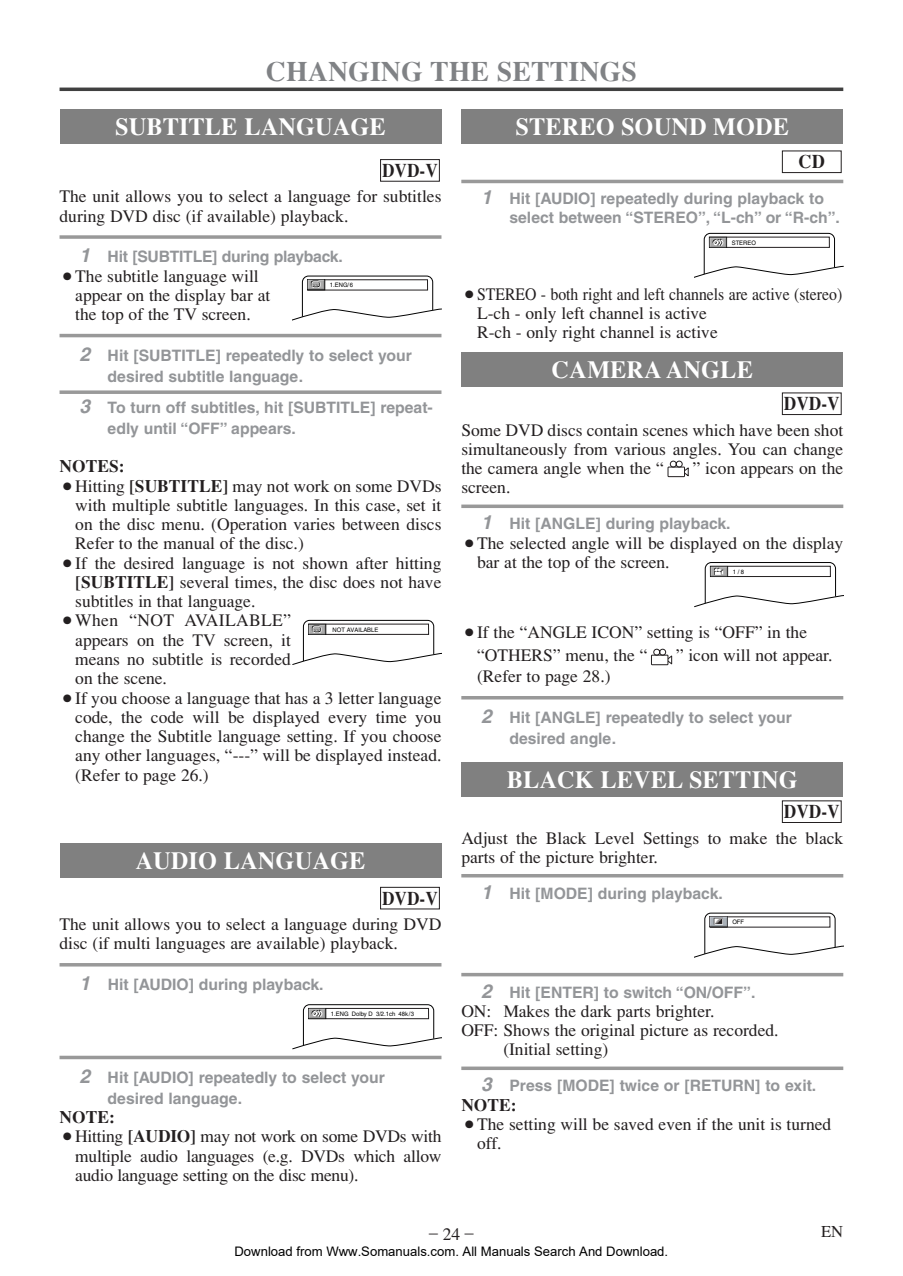
<style>
.page{position:relative;width:903px;height:1276px;background:#fff}
.page>*{position:absolute;margin:0;border:0;box-sizing:border-box;transform-origin:0 0}
.t1{font:700 28px "Times";color:#808285}
.t2{font:700 24.5px "Times";color:#fff}
.t3{font:700 19.25px "Times";color:#231f20;scale:.9 1}
.t4{font:700 19.25px "Times";color:#231f20;scale:.95 1}
.t5{font:17.5px/19.2px "Times";color:#231f20}
.t6{font:17.5px/19.2px "Times";color:#231f20;scale:.9 1}
.t7{font:700 17.5px "Times";color:#231f20}
.t8{font:16.62px "Times";color:#231f20}
.t9{font:700 15.75px/21px "Helvetica";color:#939598}
.t10{font:13.12px "Arial";color:#000}
.t11{font:6.12px "Helvetica";color:#000;scale:.96 1}
.s1{font-style:italic;font-size:19.25px}
.s2{font-weight:700}
</style>
<div class="page">
<hr style="left:60px;top:88px;width:783px;height:3px;background:#404040">
<div style="left:60px;top:843px;width:381px;height:35px;background:#808080"></div>
<hr style="left:60px;top:963px;width:381px;height:3px;background:#999">
<hr style="left:60px;top:1056px;width:381px;height:3px;background:#999">
<div style="left:380px;top:887px;width:60px;height:22px;border:1px solid #231f20"></div>
<div style="left:461px;top:109px;width:382px;height:35px;background:#808080"></div>
<hr style="left:461px;top:180px;width:382px;height:3px;background:#999">
<div style="left:782px;top:151px;width:60px;height:22px;border:1px solid #231f20"></div>
<svg style="left:60px;top:235px;width:381px;height:4px;background:#a5a5a5"></svg>
<hr style="left:60px;top:334px;width:381px;height:3px;background:#999">
<svg style="left:60px;top:390px;width:381px;height:4px;background:#a5a5a5"></svg>
<div style="left:380px;top:159px;width:60px;height:23px;border:1px solid #231f20"></div>
<div style="left:60px;top:109px;width:381px;height:35px;background:#808080"></div>
<div style="left:461px;top:352px;width:382px;height:35px;background:#808080"></div>
<svg style="left:461px;top:504px;width:382px;height:4px;background:#a7a7a7"></svg>
<hr style="left:461px;top:696px;width:382px;height:3px;background:#999">
<svg style="left:651px;top:655px;width:17px;height:10px"></svg>
<svg style="left:653px;top:649px;width:19px;height:16px"></svg>
<svg style="left:668px;top:467px;width:17px;height:10px"></svg>
<svg style="left:670px;top:461px;width:19px;height:16px"></svg>
<div style="left:782px;top:393px;width:60px;height:22px;border:1px solid #231f20"></div>
<hr style="left:461px;top:874px;width:382px;height:3px;background:#999">
<hr style="left:461px;top:973px;width:382px;height:3px;background:#999">
<svg style="left:461px;top:1066px;width:382px;height:4px;background:#a7a7a7"></svg>
<div style="left:782px;top:800px;width:60px;height:23px;border:1px solid #231f20"></div>
<div style="left:461px;top:762px;width:382px;height:35px;background:#808080"></div>
<svg style="left:293px;top:275px;width:148px;height:46px"></svg>
<img style="left:308px;top:280px;width:17px;height:10px">
<svg style="left:293px;top:1004px;width:148px;height:46px"></svg>
<div style="left:309px;top:1008px;width:17px;height:11px;border:1px solid #000"></div>
<img style="left:309px;top:1008px;width:17px;height:10px">
<svg style="left:694px;top:233px;width:149px;height:45px"></svg>
<div style="left:709px;top:237px;width:18px;height:11px;border:1px solid #000"></div>
<img style="left:709px;top:237px;width:18px;height:10px">
<svg style="left:694px;top:562px;width:149px;height:45px"></svg>
<img style="left:710px;top:566px;width:18px;height:10px">
<svg style="left:694px;top:912px;width:149px;height:46px"></svg>
<img style="left:710px;top:917px;width:17px;height:10px">
<svg style="left:293px;top:620px;width:148px;height:45px"></svg>
<img style="left:309px;top:624px;width:17px;height:10px">
<h1 class="t1" style="left:266px;top:61px;width:373px">CHANGING THE SETTINGS</h1>
<h2 class="t2" style="left:115px;top:118px;width:272px">SUBTITLE LANGUAGE</h2>
<p class="t3" style="left:382px;top:163px;width:63px">DVD-V</p>
<p class="t5" style="left:60px;top:188px;width:383px">The unit allows you to select a language for subtitles during DVD disc (if available) playback.</p>
<p class="t9" style="left:79px;top:248px;width:265px"><span class="s1">1</span> Hit [SUBTITLE] during playback.</p>
<p class="t5" style="left:75px;top:268px;width:197px;text-indent:-16px">○The subtitle language will appear on the display bar at the top of the TV screen.</p>
<p class="t9" style="left:108px;top:346px;width:306px;text-indent:-28px"><span class="s1">2</span> Hit [SUBTITLE] repeatedly to select your desired subtitle language.</p>
<p class="t9" style="left:108px;top:398px;width:327px;text-indent:-28px"><span class="s1">3</span> To turn off subtitles, hit [SUBTITLE] repeat&shy;edly until “OFF” appears.</p>
<p class="t7" style="left:60px;top:460px;width:67px">NOTES:</p>
<p class="t5" style="left:75px;top:478px;width:368px;text-align:justify;text-indent:-16px">○Hitting <span class="s2">[SUBTITLE]</span> may not work on some DVDs with multiple subtitle languages. In this case, set it on the disc menu. (Operation varies between discs Refer to the manual of the disc.)</p>
<p class="t5" style="left:75px;top:555px;width:368px;text-align:justify;text-indent:-16px">○If the desired language is not shown after hitting <span class="s2">[SUBTITLE]</span> several times, the disc does not have subtitles in that language.</p>
<p class="t5" style="left:75px;top:613px;width:217px;text-align:justify;text-indent:-16px">○When “NOT AVAILABLE” appears on the TV screen, it means no subtitle is recorded on the scene.</p>
<p class="t5" style="left:75px;top:690px;width:368px;text-align:justify;text-indent:-16px">○If you choose a language that has a 3 letter language code, the code will be displayed every time you change the Subtitle language setting. If you choose any other languages, “---” will be displayed instead. (Refer to page 26.)</p>
<p class="t11" style="left:330px;top:283px;width:26px">1.ENG/6</p>
<p class="t11" style="left:333px;top:627px;width:49px">NOT AVAILABLE</p>
<h2 class="t2" style="left:136px;top:852px;width:231px">AUDIO LANGUAGE</h2>
<p class="t3" style="left:382px;top:891px;width:63px">DVD-V</p>
<p class="t5" style="left:60px;top:916px;width:383px">The unit allows you to select a language during DVD disc (if multi languages are available) playback.</p>
<p class="t9" style="left:79px;top:975px;width:246px"><span class="s1">1</span> Hit [AUDIO] during playback.</p>
<p class="t11" style="left:331px;top:1011px;width:88px">1.ENG Dolby D 3/2.1ch 48k/3</p>
<p class="t9" style="left:108px;top:1068px;width:279px;text-indent:-28px"><span class="s1">2</span> Hit [AUDIO] repeatedly to select your desired language.</p>
<p class="t7" style="left:60px;top:1111px;width:57px">NOTE:</p>
<p class="t5" style="left:75px;top:1128px;width:368px;text-align:justify;text-indent:-16px">○Hitting <span class="s2">[AUDIO]</span> may not work on some DVDs with multiple audio languages (e.g. DVDs which allow audio language setting on the disc menu).</p>
<h2 class="t2" style="left:516px;top:118px;width:275px">STEREO SOUND MODE</h2>
<p class="t4" style="left:799px;top:155px;width:29px">CD</p>
<p class="t9" style="left:509px;top:190px;width:332px;line-height:19.2px;text-indent:-28px"><span class="s1">1</span> Hit [AUDIO] repeatedly during playback to select between “STEREO”, “L-ch” or “R-ch”.</p>
<p class="t11" style="left:732px;top:240px;width:27px">STEREO</p>
<p class="t6" style="left:477px;top:286px;width:407px;text-indent:-16px">○STEREO - both right and left channels are active (stereo)<br>L-ch - only left channel is active<br>R-ch - only right channel is active</p>
<h2 class="t2" style="left:552px;top:361px;width:203px">CAMERA ANGLE</h2>
<p class="t3" style="left:784px;top:397px;width:63px">DVD-V</p>
<p class="t5" style="left:461px;top:422px;width:383px;text-align:justify">Some DVD discs contain scenes which have been shot simultaneously from various angles. You can change the camera angle when the “</p>
<p class="t5" style="left:692px;top:460px;width:152px">” icon appears on the</p>
<p class="t5" style="left:461px;top:479px;width:51px">screen.</p>
<p class="t9" style="left:481px;top:515px;width:251px"><span class="s1">1</span> Hit [ANGLE] during playback.</p>
<p class="t5" style="left:477px;top:535px;width:368px;text-indent:-16px">○The selected angle will be displayed on the display bar at the top of the screen.</p>
<p class="t11" style="left:733px;top:569px;width:13px">1 / 8</p>
<p class="t5" style="left:477px;top:621px;width:332px;line-height:23.8px;text-indent:-16px">○If the “ANGLE ICON” setting is “OFF” in the “OTHERS” menu, the “</p>
<p class="t5" style="left:676px;top:647px;width:158px">” icon will not appear.</p>
<p class="t5" style="left:477px;top:668px;width:135px">(Refer to page 28.)</p>
<p class="t9" style="left:509px;top:709px;width:284px;text-indent:-28px"><span class="s1">2</span> Hit [ANGLE] repeatedly to select your desired angle.</p>
<h2 class="t2" style="left:507px;top:771px;width:293px">BLACK LEVEL SETTING</h2>
<p class="t3" style="left:784px;top:805px;width:63px">DVD-V</p>
<p class="t5" style="left:461px;top:830px;width:383px">Adjust the Black Level Settings to make the black parts of the picture brighter.</p>
<p class="t9" style="left:481px;top:884px;width:243px"><span class="s1">1</span> Hit [MODE] during playback.</p>
<p class="t11" style="left:732px;top:920px;width:14px">OFF</p>
<p class="t9" style="left:481px;top:983px;width:276px"><span class="s1">2</span> Hit [ENTER] to switch “ON/OFF”.</p>
<p class="t5" style="left:461px;top:1003px;width:255px">ON: Makes the dark parts brighter.</p>
<p class="t5" style="left:461px;top:1022px;width:319px">OFF: Shows the original picture as recorded.</p>
<p class="t5" style="left:503px;top:1041px;width:106px">(Initial setting)</p>
<p class="t9" style="left:481px;top:1077px;width:337px"><span class="s1">3</span> Press [MODE] twice or [RETURN] to exit.</p>
<p class="t7" style="left:461px;top:1098px;width:57px">NOTE:</p>
<p class="t5" style="left:477px;top:1116px;width:356px;text-indent:-16px">○The setting will be saved even if the unit is turned off.</p>
<p class="t5" style="left:429px;top:1225px;width:46px">–24–</p>
<p class="t8" style="left:821px;top:1225px;width:24px">EN</p>
<p class="t10" style="left:234px;top:1244px;width:435px">Download from Www.Somanuals.com. All Manuals Search And Download.</p>
</div>
